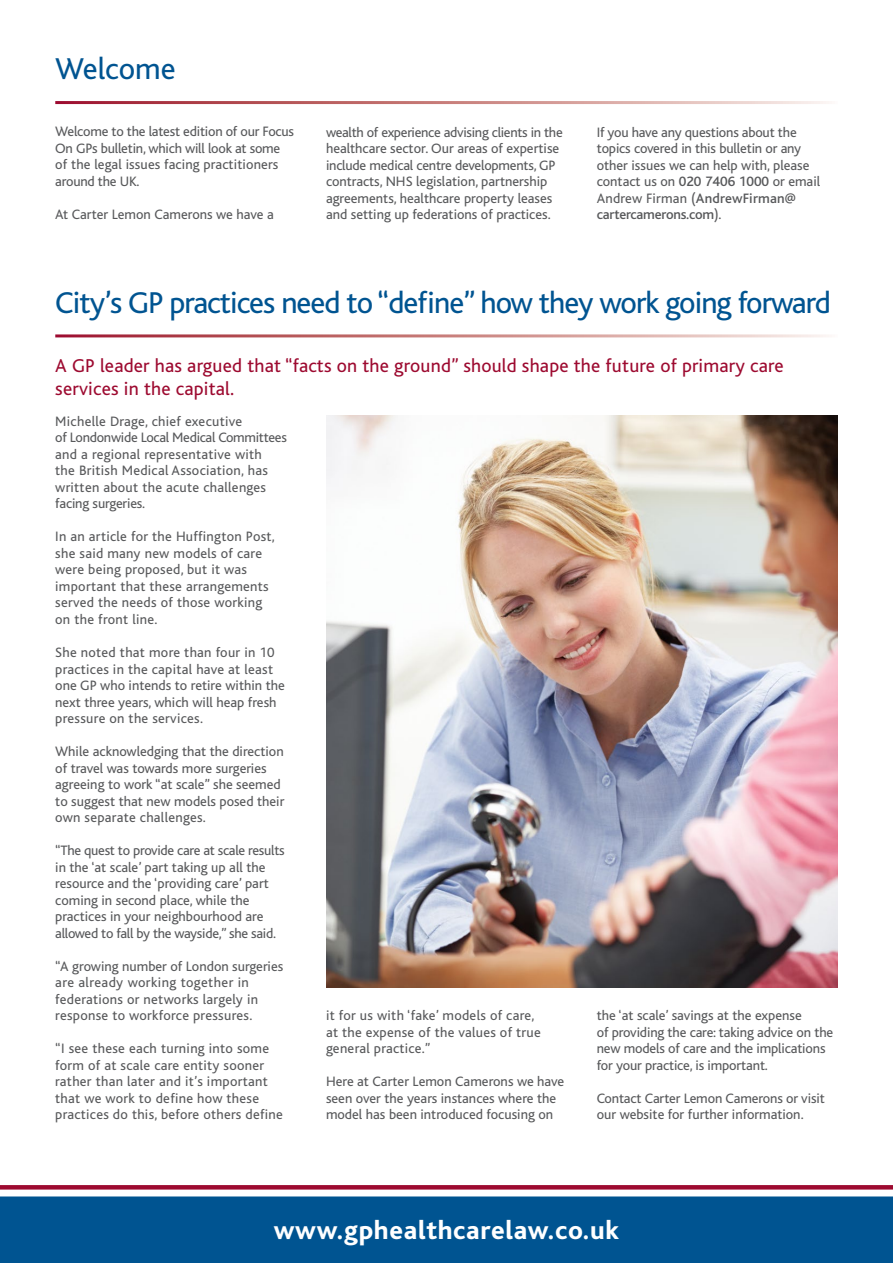
<style>
.page{position:relative;width:893px;height:1263px;background:#fff}
.page>*{position:absolute;margin:0;border:0;box-sizing:border-box;transform-origin:0 0}
.t1{font:31.5px "Bliss";letter-spacing:-.03em;color:#005491}
.t2{font:31.5px "Bliss";color:#005491}
.t3{font:800 27px "Bliss";letter-spacing:.025em;color:#fff}
.t4{font:19.5px/23.4px "Bliss";letter-spacing:.01em;color:#9d0a30}
.t5{font:14.25px/16.5px "Bliss";color:#58595b}
.t6{font:14.25px/16.5px "Bliss";letter-spacing:.02em;color:#58595b}
.s1{font-weight:500}
</style>
<div class="page">
<div style="left:0;top:1197px;width:893px;height:66px;background:#005491"></div>
<svg style="left:0;top:1185px;width:893px;height:4px;background:#9e0e33"></svg>
<img style="left:326px;top:415px;width:512px;height:573px">
<h1 class="t2" style="left:55px;top:52px;width:122px">Welcome</h1>
<p class="t5" style="left:55px;top:124px;width:240px">Welcome to the latest edition of our Focus On GPs bulletin, which will look at some of the legal issues facing practitioners around the UK.</p>
<p class="t5" style="left:55px;top:206px;width:220px">At Carter Lemon Camerons we have a</p>
<p class="t5" style="left:326px;top:124px;width:238px">wealth of experience advising clients in the healthcare sector. Our areas of expertise include medical centre developments, GP contracts, NHS legislation, partnership agreements, healthcare property leases and setting up federations of practices.</p>
<p class="t5" style="left:597px;top:124px;width:225px">If you have any questions about the topics covered in this bulletin or any other issues we can help with, please contact us on <span class="s1">020 7406 1000</span> or email<br>Andrew Firman (<span class="s1">AndrewFirman@ cartercamerons.com</span>).</p>
<h1 class="t1" style="left:55px;top:286px;width:777px">City’s GP practices need to “define” how they work going forward</h1>
<h3 class="t4" style="left:55px;top:354px;width:730px">A GP leader has argued that “facts on the ground” should shape the future of primary care services in the capital.</h3>
<p class="t6" style="left:55px;top:413px;width:233px">Michelle Drage, chief executive<br>of Londonwide Local Medical Committees and a regional representative with<br>the British Medical Association, has written about the acute challenges facing surgeries.</p>
<p class="t6" style="left:55px;top:529px;width:221px">In an article for the Huffington Post, she said many new models of care were being proposed, but it was important that these arrangements served the needs of those working on the front line.</p>
<p class="t5" style="left:55px;top:644px;width:231px">She noted that more than four in 10 practices in the capital have at least one GP who intends to retire within the next three years, which will heap fresh pressure on the services.</p>
<p class="t5" style="left:55px;top:743px;width:231px">While acknowledging that the direction of travel was towards more surgeries agreeing to work “at scale” she seemed to suggest that new models posed their own separate challenges.</p>
<p class="t5" style="left:55px;top:842px;width:231px">“The quest to provide care at scale results in the ‘at scale’ part taking up all the resource and the ‘providing care’ part coming in second place, while the practices in your neighbourhood are allowed to fall by the wayside,” she said.</p>
<p class="t6" style="left:55px;top:958px;width:229px">“A growing number of London surgeries are already working together in federations or networks largely in response to workforce pressures.</p>
<p class="t6" style="left:55px;top:1040px;width:229px">“I see these each turning into some form of at scale care entity sooner rather than later and it’s important that we work to define how these practices do this, before others define</p>
<p class="t6" style="left:326px;top:1007px;width:216px">it for us with ‘fake’ models of care, at the expense of the values of true general practice.”</p>
<p class="t5" style="left:326px;top:1073px;width:240px">Here at Carter Lemon Camerons we have seen over the years instances where the model has been introduced focusing on</p>
<p class="t5" style="left:597px;top:1007px;width:238px">the ‘at scale’ savings at the expense<br>of providing the care: taking advice on the new models of care and the implications for your practice, is important.</p>
<p class="t5" style="left:597px;top:1090px;width:229px">Contact Carter Lemon Camerons or visit our website for further information.</p>
<h2 class="t3" style="left:274px;top:1216px;width:347px">www.gphealthcarelaw.co.uk</h2>
</div>
